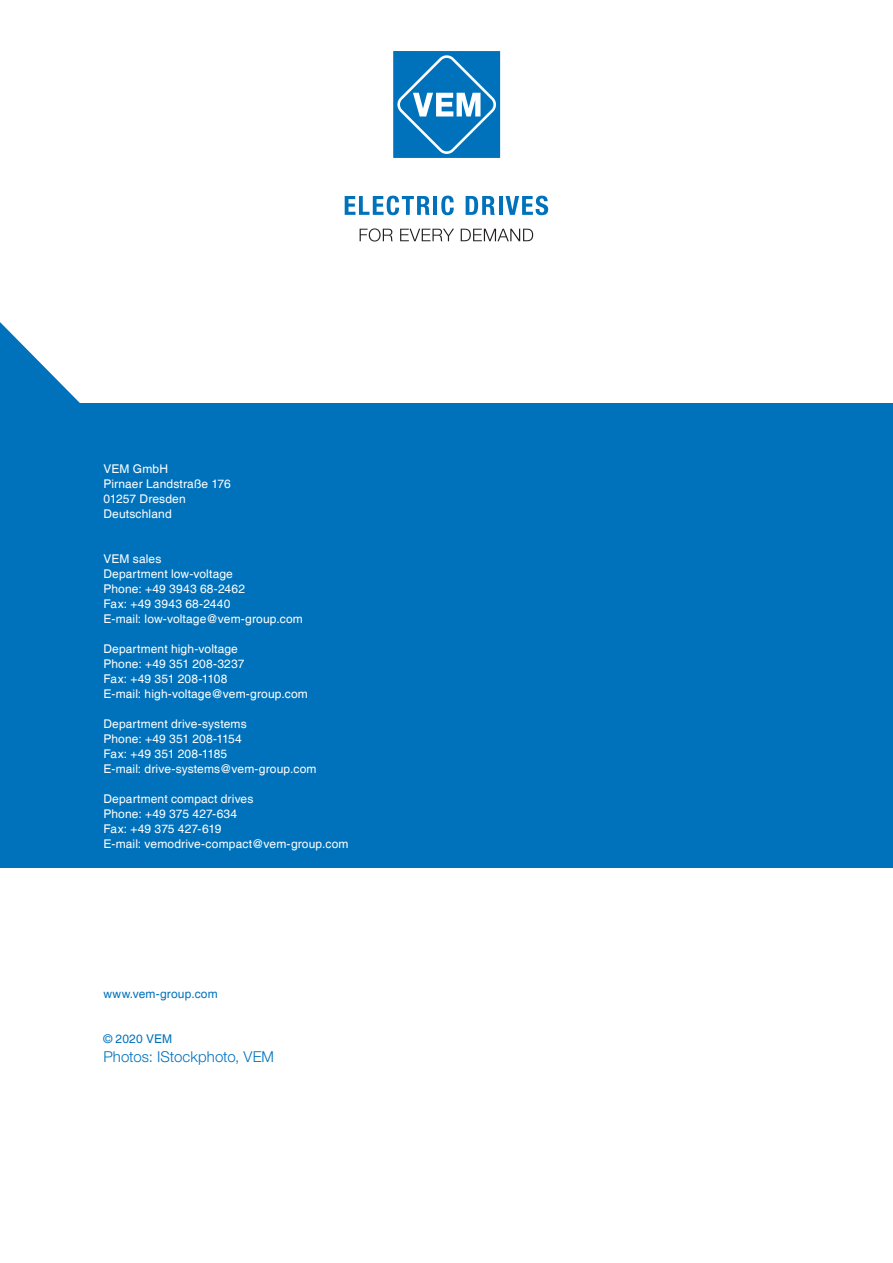
<style>
.page{position:relative;width:893px;height:1263px;background:#fff}
.page>*{position:absolute;margin:0;border:0;box-sizing:border-box;transform-origin:0 0}
.t1{font:300 15px "Helvetica Neue LTW1 G";letter-spacing:.005em;color:#0072bc}
.t2{font:12px "Helvetica";letter-spacing:.01em;color:#fff}
.t3{font:12px "Helvetica";letter-spacing:.01em;color:#0072bc}
</style>
<div class="page">
<div style="left:0;top:289px;width:893px;height:578px;background:#0072bc"></div>
<div style="left:0;top:0;width:893px;height:403px;background:#fff"></div>
<svg style="left:0;top:322px;width:80px;height:81px"></svg>
<div style="left:393px;top:51px;width:107px;height:107px;background:#0072bc"></div>
<svg style="left:397px;top:55px;width:99px;height:99px"></svg>
<svg style="left:345px;top:196px;width:85px;height:19px"></svg>
<hr style="left:433px;top:196px;width:4px;height:19px;background:#0072bc">
<svg style="left:441px;top:196px;width:13px;height:19px"></svg>
<svg style="left:466px;top:196px;width:29px;height:19px"></svg>
<hr style="left:499px;top:196px;width:3px;height:19px;background:#0072bc">
<svg style="left:506px;top:196px;width:42px;height:19px"></svg>
<svg style="left:360px;top:228px;width:33px;height:14px"></svg>
<svg style="left:400px;top:229px;width:54px;height:12px"></svg>
<svg style="left:461px;top:229px;width:72px;height:12px"></svg>
<p class="t2" style="left:103px;top:461px;width:66px">VEM GmbH</p>
<p class="t2" style="left:103px;top:476px;width:129px">Pirnaer Landstraße 176</p>
<p class="t2" style="left:103px;top:491px;width:84px">01257 Dresden</p>
<p class="t2" style="left:103px;top:506px;width:70px">Deutschland</p>
<p class="t2" style="left:103px;top:551px;width:59px">VEM sales</p>
<p class="t2" style="left:103px;top:566px;width:131px">Department low-voltage</p>
<p class="t2" style="left:103px;top:581px;width:143px">Phone: +49 3943 68-2462</p>
<p class="t2" style="left:103px;top:596px;width:129px">Fax: +49 3943 68-2440</p>
<p class="t2" style="left:103px;top:611px;width:201px">E-mail: low-voltage@vem-group.com</p>
<p class="t2" style="left:103px;top:641px;width:136px">Department high-voltage</p>
<p class="t2" style="left:103px;top:656px;width:142px">Phone: +49 351 208-3237</p>
<p class="t2" style="left:103px;top:671px;width:125px">Fax: +49 351 208-1108</p>
<p class="t2" style="left:103px;top:686px;width:206px">E-mail: high-voltage@vem-group.com</p>
<p class="t2" style="left:103px;top:716px;width:145px">Department drive-systems</p>
<p class="t2" style="left:103px;top:731px;width:140px">Phone: +49 351 208-1154</p>
<p class="t2" style="left:103px;top:746px;width:125px">Fax: +49 351 208-1185</p>
<p class="t2" style="left:103px;top:761px;width:215px">E-mail: drive-systems@vem-group.com</p>
<p class="t2" style="left:103px;top:791px;width:151px">Department compact drives</p>
<p class="t2" style="left:103px;top:806px;width:135px">Phone: +49 375 427-634</p>
<p class="t2" style="left:103px;top:821px;width:119px">Fax: +49 375 427-619</p>
<p class="t2" style="left:103px;top:836px;width:247px">E-mail: vemodrive-compact@vem-group.com</p>
<p class="t3" style="left:103px;top:986px;width:116px">www.vem-group.com</p>
<p class="t3" style="left:103px;top:1031px;width:70px">© 2020 VEM</p>
<p class="t1" style="left:103px;top:1048px;width:172px">Photos: IStockphoto, VEM</p>
</div>
